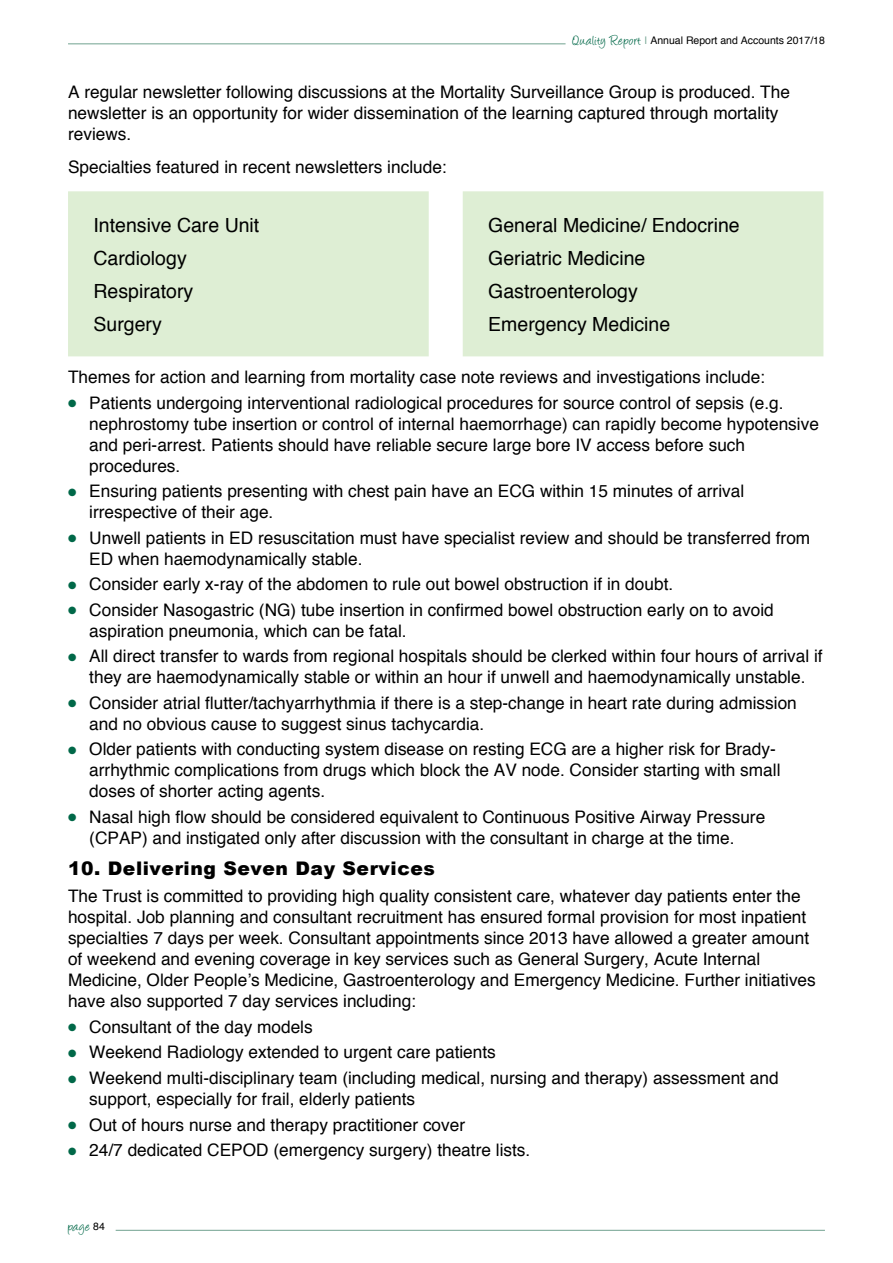
<style>
.page{position:relative;width:893px;height:1263px;background:#fff}
.page>*{position:absolute;margin:0;border:0;box-sizing:border-box;transform-origin:0 0}
.t1{font:19.5px/33px "Helvetica";color:#000}
.t2{font:900 18.75px "Arial";letter-spacing:.03em;color:#000}
.t3{font:17.25px/21px "Helvetica";color:#000}
.t4{font:15px "Angelina";color:#006848}
.t5{font:10.5px "Helvetica";color:#000}
.s1{font-family:"Angelina";font-size:15px;color:#006848}
.s2{color:#71a290}
.s3{color:#006848}
.s4{font-family:"Helvetica";font-size:10.5px;color:#000}
</style>
<div class="page">
<hr style="left:68px;top:43px;width:498px;height:1px;background:#71a290">
<hr style="left:116px;top:1230px;width:709px;height:1px;background:#71a290">
<div style="left:68px;top:191px;width:755px;height:165px;background:#deeed4"></div>
<p class="t5" style="left:573px;top:34px;width:253px"><span class="s1">Quality Report</span> <span class="s2">|</span> Annual Report and Accounts 2017/18</p>
<p class="t3" style="left:68px;top:81px;width:723px">A regular newsletter following discussions at the Mortality Surveillance Group is produced. The newsletter is an opportunity for wider dissemination of the learning captured through mortality reviews.</p>
<p class="t3" style="left:68px;top:156px;width:380px">Specialties featured in recent newsletters include:</p>
<p class="t1" style="left:94px;top:208px;width:167px">Intensive Care Unit<br>Cardiology<br>Respiratory<br>Surgery</p>
<p class="t1" style="left:488px;top:208px;width:253px">General Medicine/ Endocrine<br>Geriatric Medicine<br>Gastroenterology<br>Emergency Medicine</p>
<p class="t3" style="left:68px;top:366px;width:698px">Themes for action and learning from mortality case note reviews and investigations include:</p>
<p class="t3" style="left:89px;top:392px;width:731px;text-indent:-21px"><span class="s3">●</span> Patients undergoing interventional radiological procedures for source control of sepsis (e.g. nephrostomy tube insertion or control of internal haemorrhage) can rapidly become hypotensive and peri-arrest. Patients should have reliable secure large bore IV access before such procedures.</p>
<p class="t3" style="left:89px;top:480px;width:656px;text-indent:-21px"><span class="s3">●</span> Ensuring patients presenting with chest pain have an ECG within 15 minutes of arrival irrespective of their age.</p>
<p class="t3" style="left:89px;top:527px;width:722px;text-indent:-21px"><span class="s3">●</span> Unwell patients in ED resuscitation must have specialist review and should be transferred from<br>ED when haemodynamically stable.</p>
<p class="t3" style="left:68px;top:573px;width:607px"><span class="s3">●</span> Consider early x-ray of the abdomen to rule out bowel obstruction if in doubt.</p>
<p class="t3" style="left:89px;top:599px;width:686px;text-indent:-21px"><span class="s3">●</span> Consider Nasogastric (NG) tube insertion in confirmed bowel obstruction early on to avoid aspiration pneumonia, which can be fatal.</p>
<p class="t3" style="left:68px;top:645px;width:756px;text-align:center"><span class="s3">●</span> All direct transfer to wards from regional hospitals should be clerked within four hours of arrival if they are haemodynamically stable or within an hour if unwell and haemodynamically unstable.</p>
<p class="t3" style="left:89px;top:692px;width:709px;text-indent:-21px"><span class="s3">●</span> Consider atrial flutter/tachyarrhythmia if there is a step-change in heart rate during admission and no obvious cause to suggest sinus tachycardia.</p>
<p class="t3" style="left:89px;top:738px;width:693px;text-indent:-21px"><span class="s3">●</span> Older patients with conducting system disease on resting ECG are a higher risk for Brady&shy;arrhythmic complications from drugs which block the AV node. Consider starting with small doses of shorter acting agents.</p>
<p class="t3" style="left:68px;top:806px;width:699px;text-align:center"><span class="s3">●</span> Nasal high flow should be considered equivalent to Continuous Positive Airway Pressure (CPAP) and instigated only after discussion with the consultant in charge at the time.</p>
<p class="t2" style="left:68px;top:858px;width:368px">10. Delivering Seven Day Services</p>
<p class="t3" style="left:68px;top:885px;width:749px">The Trust is committed to providing high quality consistent care, whatever day patients enter the hospital. Job planning and consultant recruitment has ensured formal provision for most inpatient specialties 7 days per week. Consultant appointments since 2013 have allowed a greater amount of weekend and evening coverage in key services such as General Surgery, Acute Internal Medicine, Older People’s Medicine, Gastroenterology and Emergency Medicine. Further initiatives have also supported 7 day services including:</p>
<p class="t3" style="left:68px;top:1016px;width:246px"><span class="s3">●</span> Consultant of the day models</p>
<p class="t3" style="left:68px;top:1041px;width:429px"><span class="s3">●</span> Weekend Radiology extended to urgent care patients</p>
<p class="t3" style="left:89px;top:1067px;width:691px;text-indent:-21px"><span class="s3">●</span> Weekend multi-disciplinary team (including medical, nursing and therapy) assessment and support, especially for frail, elderly patients</p>
<p class="t3" style="left:68px;top:1113px;width:399px"><span class="s3">●</span> Out of hours nurse and therapy practitioner cover</p>
<p class="t3" style="left:68px;top:1139px;width:464px"><span class="s3">●</span> 24/7 dedicated CEPOD (emergency surgery) theatre lists.</p>
<p class="t4" style="left:68px;top:1220px;width:38px">page <span class="s4">84</span></p>
</div>
